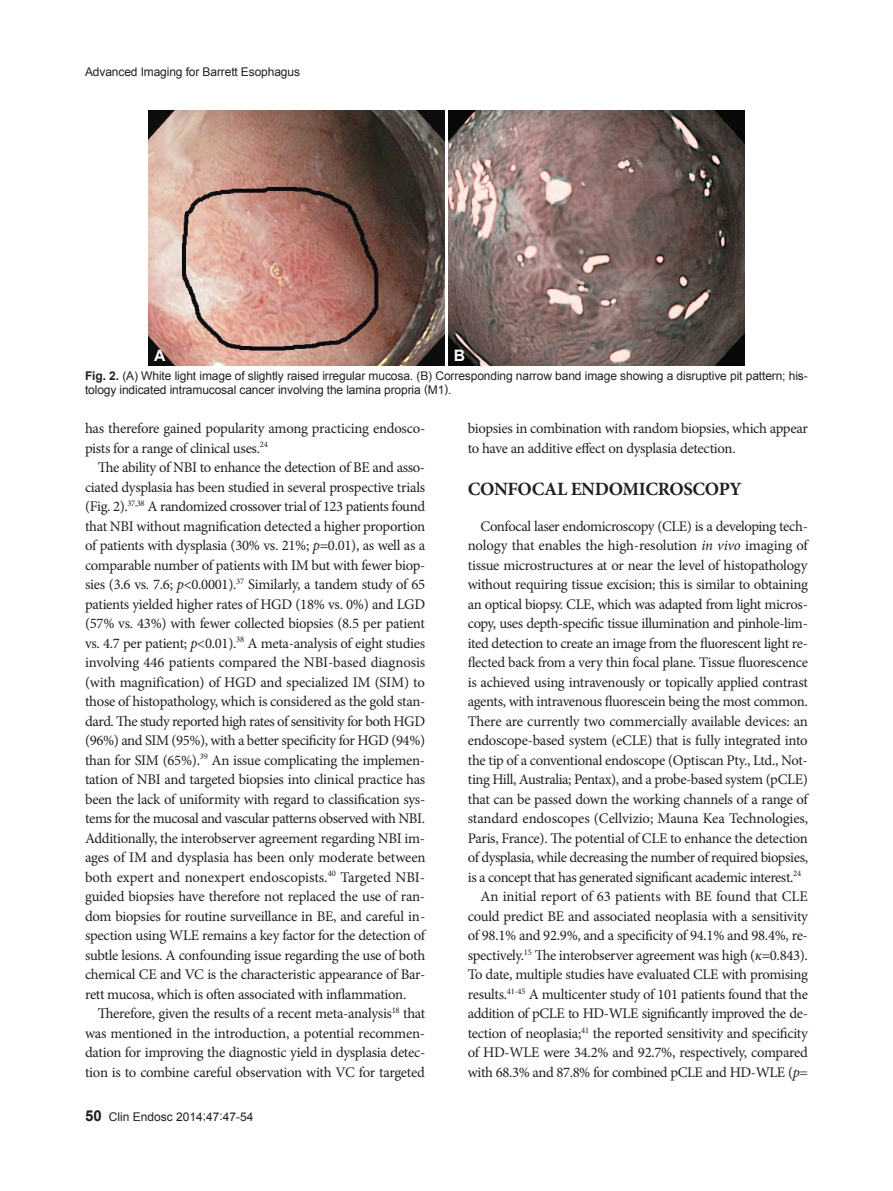
<style>
.page{position:relative;width:893px;height:1191px;background:#fff}
.page>*{position:absolute;margin:0;border:0;box-sizing:border-box;transform-origin:0 0}
.t1{font:700 18.75px "Minion Pro";letter-spacing:-.02em;color:#231f20}
.t2{font:700 15.75px "Arial";color:#fff}
.t3{font:14.7px/19.5px "Minion Pro";letter-spacing:-.025em;color:#231f20}
.t4{font:14.7px "Minion Pro";letter-spacing:-.005em;color:#231f20}
.t5{font:12px/13.5px "Arial";letter-spacing:-.01em;color:#231f20}
.s1{font-weight:700}
.s2{font-style:italic}
.s3{font-weight:700;font-size:15px}
</style>
<div class="page">
<img style="left:149px;top:111px;width:295px;height:255px">
<img style="left:449px;top:111px;width:295px;height:255px">
<p class="t5" style="left:85px;top:65px;width:217px">Advanced Imaging for Barrett Esophagus</p>
<p class="t2" style="left:154px;top:345px;width:13px">A</p>
<p class="t2" style="left:454px;top:345px;width:13px">B</p>
<p class="t5" style="left:85px;top:369px;width:724px"><span class="s1">Fig. 2.</span> (A) White light image of slightly raised irregular mucosa. (B) Corresponding narrow band image showing a disruptive pit pattern; his&shy;tology indicated intramucosal cancer involving the lamina propria (M1).</p>
<p class="t3" style="left:85px;top:419px;width:342px">has therefore gained popularity among practicing endosco&shy;pists for a range of clinical uses.<sup>24</sup></p>
<p class="t3" style="left:85px;top:458px;width:342px;text-align:justify;text-indent:13px">The ability of NBI to enhance the detection of BE and asso&shy;ciated dysplasia has been studied in several prospective trials (Fig. 2).<sup>37,38</sup> A randomized crossover trial of 123 patients found that NBI without magnification detected a higher proportion of patients with dysplasia (30% vs. 21%; <span class="s2">p</span>=0.01), as well as a comparable number of patients with IM but with fewer biop&shy;sies (3.6 vs. 7.6; <span class="s2">p</span>&lt;0.0001).<sup>37</sup> Similarly, a tandem study of 65 patients yielded higher rates of HGD (18% vs. 0%) and LGD (57% vs. 43%) with fewer collected biopsies (8.5 per patient vs. 4.7 per patient; <span class="s2">p</span>&lt;0.01).<sup>38</sup> A meta-analysis of eight studies involving 446 patients compared the NBI-based diagnosis (with magnification) of HGD and specialized IM (SIM) to those of histopathology, which is considered as the gold stan&shy;dard. The study reported high rates of sensitivity for both HGD (96%) and SIM (95%), with a better specificity for HGD (94%) than for SIM (65%).<sup>39</sup> An issue complicating the implemen&shy;tation of NBI and targeted biopsies into clinical practice has been the lack of uniformity with regard to classification sys&shy;tems for the mucosal and vascular patterns observed with NBI.<br>Additionally, the interobserver agreement regarding NBI im&shy;ages of IM and dysplasia has been only moderate between both expert and nonexpert endoscopists.<sup>40</sup> Targeted NBI&shy;guided biopsies have therefore not replaced the use of ran&shy;dom biopsies for routine surveillance in BE, and careful in&shy;spection using WLE remains a key factor for the detection of subtle lesions. A confounding issue regarding the use of both chemical CE and VC is the characteristic appearance of Bar&shy;rett mucosa, which is often associated with inflammation.</p>
<p class="t3" style="left:85px;top:1004px;width:342px;text-align:justify;text-indent:13px">Therefore, given the results of a recent meta-analysis<sup>18</sup> that was mentioned in the introduction, a potential recommen&shy;dation for improving the diagnostic yield in dysplasia detec&shy;tion is to combine careful observation with VC for targeted</p>
<p class="t5" style="left:85px;top:1110px;width:170px"><span class="s3">50</span> Clin Endosc 2014;47:47-54</p>
<p class="t3" style="left:468px;top:419px;width:342px">biopsies in combination with random biopsies, which appear to have an additive effect on dysplasia detection.</p>
<p class="t1" style="left:468px;top:476px;width:275px">CONFOCAL ENDOMICROSCOPY</p>
<p class="t3" style="left:480px;top:516px;width:329px">Confocal laser endomicroscopy (CLE) is a developing tech-</p>
<p class="t3" style="left:468px;top:536px;width:342px">nology that enables the high-resolution <span class="s2">in vivo</span> imaging of</p>
<p class="t3" style="left:468px;top:555px;width:341px">tissue microstructures at or near the level of histopathology</p>
<p class="t3" style="left:468px;top:575px;width:342px">without requiring tissue excision; this is similar to obtaining</p>
<p class="t3" style="left:468px;top:594px;width:342px">an optical biopsy. CLE, which was adapted from light micros-</p>
<p class="t3" style="left:468px;top:614px;width:342px">copy, uses depth-specific tissue illumination and pinhole-lim-</p>
<p class="t3" style="left:468px;top:633px;width:342px">ited detection to create an image from the fluorescent light re-</p>
<p class="t3" style="left:468px;top:653px;width:342px">flected back from a very thin focal plane. Tissue fluorescence</p>
<p class="t3" style="left:468px;top:672px;width:342px">is achieved using intravenously or topically applied contrast</p>
<p class="t3" style="left:468px;top:692px;width:342px">agents, with intravenous fluorescein being the most common.</p>
<p class="t3" style="left:468px;top:711px;width:342px">There are currently two commercially available devices: an</p>
<p class="t3" style="left:468px;top:731px;width:341px">endoscope-based system (eCLE) that is fully integrated into</p>
<p class="t3" style="left:468px;top:750px;width:342px">the tip of a conventional endoscope (Optiscan Pty., Ltd., Not-</p>
<p class="t3" style="left:468px;top:770px;width:342px">ting Hill, Australia; Pentax), and a probe-based system (pCLE)</p>
<p class="t3" style="left:468px;top:789px;width:342px">that can be passed down the working channels of a range of</p>
<p class="t4" style="left:468px;top:809px;width:342px">standard endoscopes (Cellvizio; Mauna Kea Technologies,</p>
<p class="t3" style="left:468px;top:828px;width:342px">Paris, France). The potential of CLE to enhance the detection</p>
<p class="t3" style="left:468px;top:848px;width:342px">of dysplasia, while decreasing the number of required biopsies,</p>
<p class="t3" style="left:468px;top:867px;width:335px">is a concept that has generated significant academic interest.<sup>24</sup></p>
<p class="t3" style="left:480px;top:887px;width:329px">An initial report of 63 patients with BE found that CLE</p>
<p class="t3" style="left:468px;top:906px;width:342px">could predict BE and associated neoplasia with a sensitivity</p>
<p class="t3" style="left:468px;top:926px;width:342px">of 98.1% and 92.9%, and a specificity of 94.1% and 98.4%, re-</p>
<p class="t3" style="left:468px;top:945px;width:342px">spectively.<sup>15</sup> The interobserver agreement was high (<span class="s2">κ</span>=0.843).</p>
<p class="t3" style="left:468px;top:965px;width:342px">To date, multiple studies have evaluated CLE with promising</p>
<p class="t3" style="left:468px;top:984px;width:342px">results.<sup>41-45</sup> A multicenter study of 101 patients found that the</p>
<p class="t3" style="left:468px;top:1004px;width:342px">addition of pCLE to HD-WLE significantly improved the de-</p>
<p class="t3" style="left:468px;top:1023px;width:342px">tection of neoplasia;<sup>41</sup> the reported sensitivity and specificity</p>
<p class="t3" style="left:468px;top:1043px;width:342px">of HD-WLE were 34.2% and 92.7%, respectively, compared</p>
<p class="t3" style="left:468px;top:1062px;width:342px">with 68.3% and 87.8% for combined pCLE and HD-WLE (<span class="s2">p</span>=</p>
</div>
